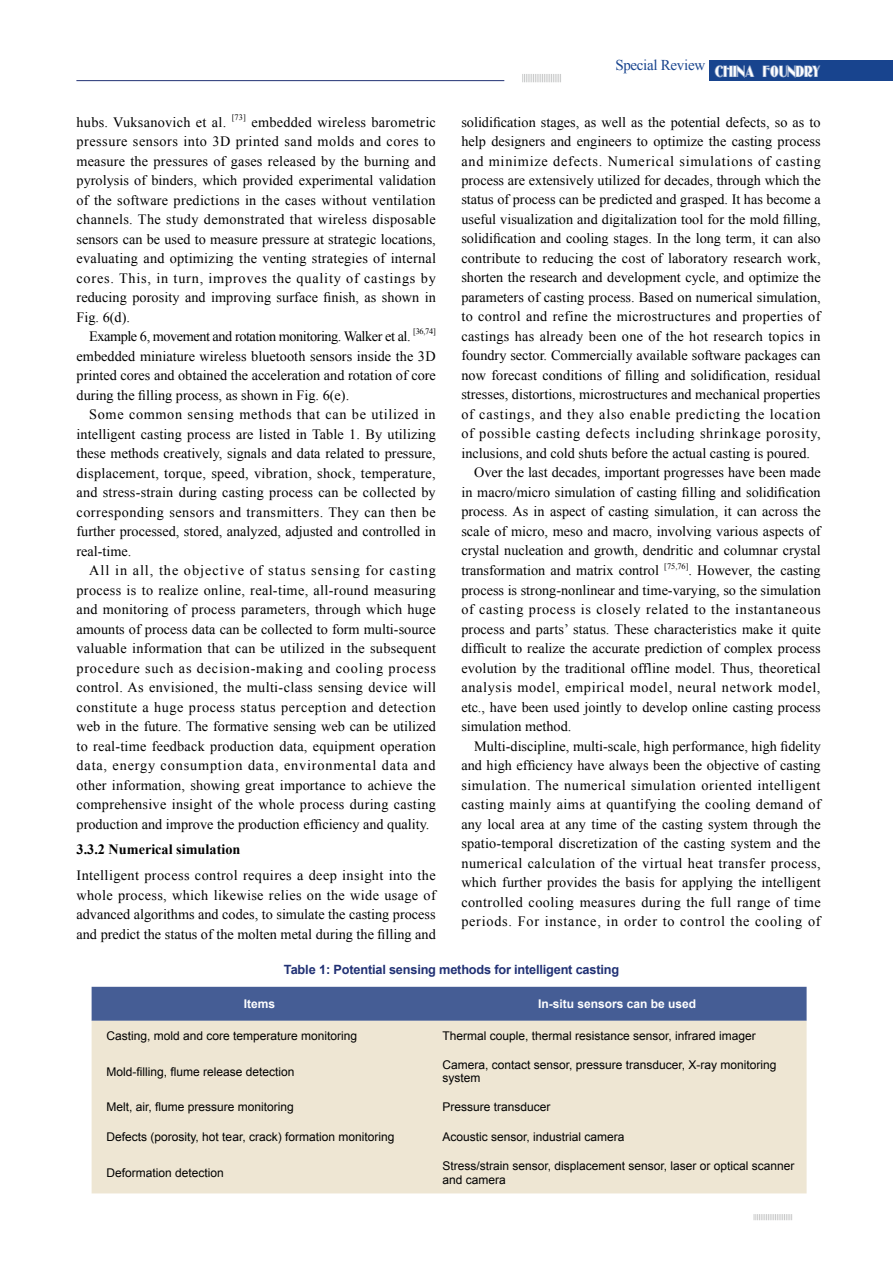
<style>
.page{position:relative;width:893px;height:1263px;background:#fff}
.page>*{position:absolute;margin:0;border:0;box-sizing:border-box;transform-origin:0 0}
.t1{font:15.6px "Oldgate Lane Outline";color:#fff}
.t2{font:15px "Times New Roman";letter-spacing:-.02em;color:#18448e}
.t3{font:14.25px/19.5px "Times New Roman";color:#000;text-align:justify}
.t4{font:14.25px "Times New Roman";letter-spacing:.02em;color:#000}
.t5{font:14.25px "Times New Roman";letter-spacing:.025em;color:#000}
.t6{font:14.25px "Times New Roman";letter-spacing:.055em;color:#000}
.t7{font:14.25px "Times New Roman";letter-spacing:.045em;color:#000}
.t8{font:14.25px "Times New Roman";letter-spacing:-.03em;color:#000}
.t9{font:14.25px "Times New Roman";letter-spacing:.05em;color:#000}
.t10{font:14.25px "Times New Roman";letter-spacing:.035em;color:#000}
.t11{font:700 14.25px "Times New Roman";color:#000}
.t12{font:700 12.75px "Arial";letter-spacing:-.015em;color:#213174}
.t13{font:12px/13.5px "Arial";color:#000}
.t14{font:700 12px "Arial";color:#fff}
.t15{font:8.25px "Times New Roman";color:#000}
</style>
<div class="page">
<svg style="left:754px;top:1214px;width:38px;height:6px"></svg>
<div style="left:709px;top:60px;width:184px;height:21px;background:#18448e"></div>
<svg style="left:522px;top:74px;width:39px;height:8px"></svg>
<hr style="left:76px;top:80px;width:428px;height:1px;background:#213174">
<div style="left:92px;top:987px;width:715px;height:34px;background:#455d95"></div>
<div style="left:92px;top:1021px;width:715px;height:172px;background:#eee6d3"></div>
<p class="t2" style="left:615px;top:55px;width:91px">Special Review</p>
<p class="t1" style="left:715px;top:62px;width:107px">CHINA FOUNDRY</p>
<p class="t4" style="left:77px;top:112px;width:151px">hubs. Vuksanovich et al.</p>
<p class="t15" style="left:232px;top:112px;width:16px">[73]</p>
<p class="t4" style="left:251px;top:112px;width:186px">embedded wireless barometric</p>
<p class="t10" style="left:77px;top:132px;width:361px">pressure sensors into 3D printed sand molds and cores to</p>
<p class="t3" style="left:77px;top:151px;width:361px">measure the pressures of gases released by the burning and</p>
<p class="t3" style="left:77px;top:170px;width:361px">pyrolysis of binders, which provided experimental validation</p>
<p class="t4" style="left:77px;top:190px;width:361px">of the software predictions in the cases without ventilation</p>
<p class="t5" style="left:77px;top:210px;width:361px">channels. The study demonstrated that wireless disposable</p>
<p class="t3" style="left:77px;top:229px;width:361px">sensors can be used to measure pressure at strategic locations,</p>
<p class="t3" style="left:77px;top:248px;width:361px">evaluating and optimizing the venting strategies of internal</p>
<p class="t6" style="left:77px;top:268px;width:361px">cores. This, in turn, improves the quality of castings by</p>
<p class="t3" style="left:77px;top:287px;width:361px">reducing porosity and improving surface finish, as shown in</p>
<p class="t3" style="left:77px;top:307px;width:55px">Fig. 6(d).</p>
<p class="t8" style="left:89px;top:327px;width:323px">Example 6, movement and rotation monitoring. Walker et al.</p>
<p class="t15" style="left:413px;top:326px;width:24px">[36,74]</p>
<p class="t3" style="left:77px;top:346px;width:361px">embedded miniature wireless bluetooth sensors inside the 3D printed cores and obtained the acceleration and rotation of core during the filling process, as shown in Fig. 6(e).</p>
<p class="t3" style="left:77px;top:404px;width:361px;text-indent:13px">Some common sensing methods that can be utilized in intelligent casting process are listed in Table 1. By utilizing these methods creatively, signals and data related to pressure, displacement, torque, speed, vibration, shock, temperature, and stress-strain during casting process can be collected by corresponding sensors and transmitters. They can then be further processed, stored, analyzed, adjusted and controlled in real-time.</p>
<p class="t3" style="left:77px;top:560px;width:361px;text-indent:13px">All in all, the objective of status sensing for casting process is to realize online, real-time, all-round measuring and monitoring of process parameters, through which huge amounts of process data can be collected to form multi-source valuable information that can be utilized in the subsequent procedure such as decision-making and cooling process control. As envisioned, the multi-class sensing device will constitute a huge process status perception and detection web in the future. The formative sensing web can be utilized to real-time feedback production data, equipment operation data, energy consumption data, environmental data and other information, showing great importance to achieve the comprehensive insight of the whole process during casting production and improve the production efficiency and quality.</p>
<p class="t11" style="left:77px;top:840px;width:165px">3.3.2 Numerical simulation</p>
<p class="t3" style="left:77px;top:866px;width:361px">Intelligent process control requires a deep insight into the whole process, which likewise relies on the wide usage of advanced algorithms and codes, to simulate the casting process and predict the status of the molten metal during the filling and</p>
<p class="t3" style="left:461px;top:112px;width:361px">solidification stages, as well as the potential defects, so as to</p>
<p class="t3" style="left:461px;top:131px;width:361px">help designers and engineers to optimize the casting process</p>
<p class="t6" style="left:461px;top:151px;width:361px">and minimize defects. Numerical simulations of casting</p>
<p class="t3" style="left:461px;top:170px;width:361px">process are extensively utilized for decades, through which the</p>
<p class="t3" style="left:461px;top:190px;width:361px">status of process can be predicted and grasped. It has become a</p>
<p class="t3" style="left:461px;top:209px;width:361px">useful visualization and digitalization tool for the mold filling,</p>
<p class="t3" style="left:461px;top:229px;width:361px">solidification and cooling stages. In the long term, it can also</p>
<p class="t3" style="left:461px;top:248px;width:361px">contribute to reducing the cost of laboratory research work,</p>
<p class="t3" style="left:461px;top:268px;width:361px">shorten the research and development cycle, and optimize the</p>
<p class="t3" style="left:461px;top:287px;width:361px">parameters of casting process. Based on numerical simulation,</p>
<p class="t5" style="left:461px;top:307px;width:361px">to control and refine the microstructures and properties of</p>
<p class="t4" style="left:461px;top:327px;width:361px">castings has already been one of the hot research topics in</p>
<p class="t3" style="left:461px;top:346px;width:361px">foundry sector. Commercially available software packages can</p>
<p class="t3" style="left:461px;top:365px;width:361px">now forecast conditions of filling and solidification, residual</p>
<p class="t3" style="left:461px;top:385px;width:361px">stresses, distortions, microstructures and mechanical properties</p>
<p class="t9" style="left:461px;top:405px;width:361px">of castings, and they also enable predicting the location</p>
<p class="t7" style="left:461px;top:424px;width:361px">of possible casting defects including shrinkage porosity,</p>
<p class="t3" style="left:461px;top:443px;width:350px">inclusions, and cold shuts before the actual casting is poured.</p>
<p class="t3" style="left:474px;top:463px;width:348px">Over the last decades, important progresses have been made</p>
<p class="t3" style="left:461px;top:482px;width:361px">in macro/micro simulation of casting filling and solidification</p>
<p class="t3" style="left:461px;top:502px;width:361px">process. As in aspect of casting simulation, it can across the</p>
<p class="t3" style="left:461px;top:521px;width:361px">scale of micro, meso and macro, involving various aspects of</p>
<p class="t3" style="left:461px;top:541px;width:361px">crystal nucleation and growth, dendritic and columnar crystal</p>
<p class="t3" style="left:461px;top:560px;width:199px">transformation and matrix control</p>
<p class="t15" style="left:664px;top:560px;width:26px">[75,76]</p>
<p class="t3" style="left:461px;top:560px;width:361px;text-indent:227px">. However, the casting process is strong-nonlinear and time-varying, so the simulation of casting process is closely related to the instantaneous process and parts’ status. These characteristics make it quite difficult to realize the accurate prediction of complex process evolution by the traditional offline model. Thus, theoretical analysis model, empirical model, neural network model, etc., have been used jointly to develop online casting process simulation method.</p>
<p class="t3" style="left:461px;top:736px;width:361px;text-indent:13px">Multi-discipline, multi-scale, high performance, high fidelity and high efficiency have always been the objective of casting simulation. The numerical simulation oriented intelligent casting mainly aims at quantifying the cooling demand of any local area at any time of the casting system through the spatio-temporal discretization of the casting system and the numerical calculation of the virtual heat transfer process, which further provides the basis for applying the intelligent controlled cooling measures during the full range of time periods. For instance, in order to control the cooling of</p>
<p class="t12" style="left:284px;top:961px;width:337px">Table 1: Potential sensing methods for intelligent casting</p>
<p class="t14" style="left:244px;top:996px;width:33px">Items</p>
<p class="t14" style="left:538px;top:996px;width:160px">In-situ sensors can be used</p>
<p class="t13" style="left:106px;top:1029px;width:252px">Casting, mold and core temperature monitoring</p>
<p class="t13" style="left:442px;top:1029px;width:315px">Thermal couple, thermal resistance sensor, infrared imager</p>
<p class="t13" style="left:106px;top:1065px;width:190px">Mold-filling, flume release detection</p>
<p class="t13" style="left:442px;top:1058px;width:336px">Camera, contact sensor, pressure transducer, X-ray monitoring system</p>
<p class="t13" style="left:106px;top:1100px;width:189px">Melt, air, flume pressure monitoring</p>
<p class="t13" style="left:442px;top:1100px;width:110px">Pressure transducer</p>
<p class="t13" style="left:106px;top:1130px;width:289px">Defects (porosity, hot tear, crack) formation monitoring</p>
<p class="t13" style="left:442px;top:1130px;width:184px">Acoustic sensor, industrial camera</p>
<p class="t13" style="left:106px;top:1166px;width:119px">Deformation detection</p>
<p class="t13" style="left:442px;top:1159px;width:354px">Stress/strain sensor, displacement sensor, laser or optical scanner and camera</p>
</div>
